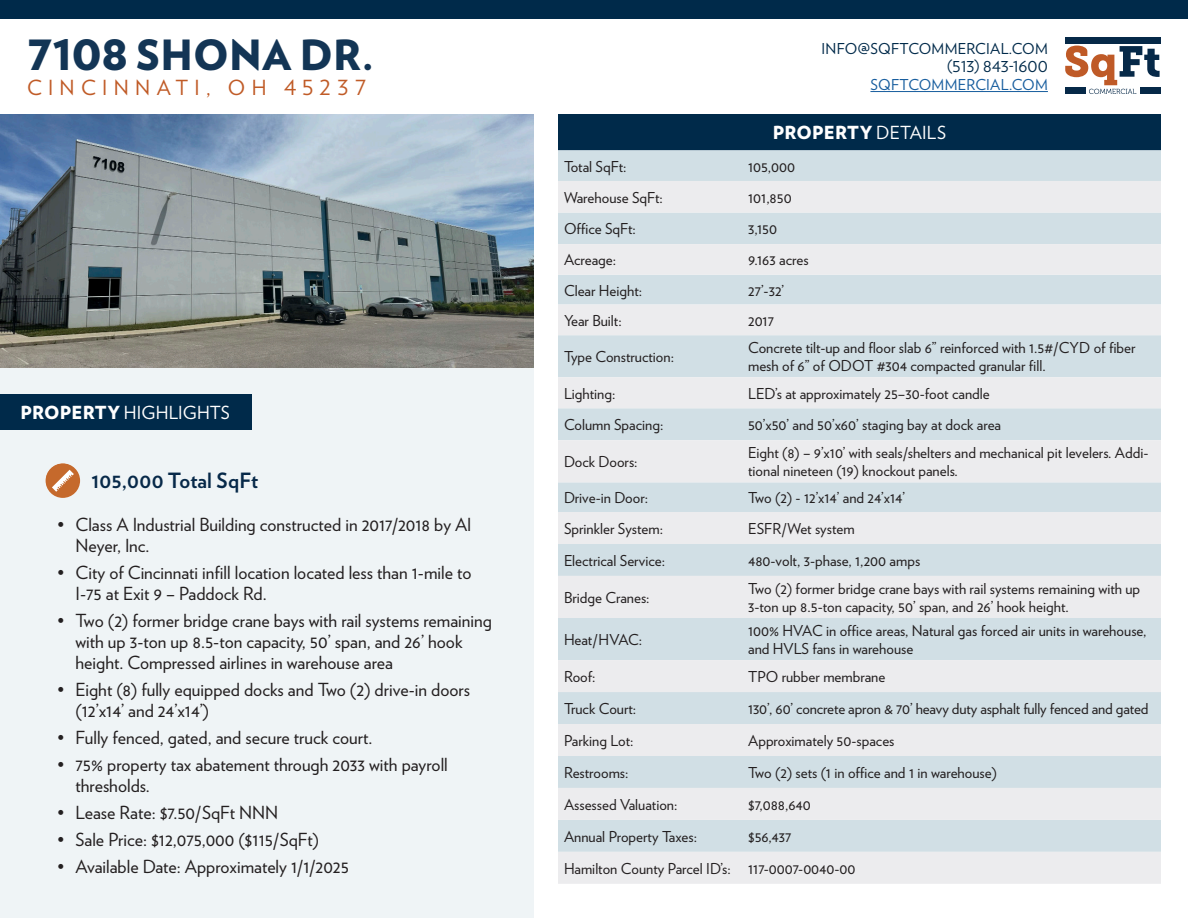
<style>
.page{position:relative;width:1188px;height:918px;background:#fff}
.page>*{position:absolute;margin:0;border:0;box-sizing:border-box;transform-origin:0 0}
.t1{font:900 41.55px "Verlag";letter-spacing:.005em;color:#133555}
.t2{font:700 21px "Verlag";letter-spacing:.005em;color:#072949}
.t3{font:20.85px "Verlag";letter-spacing:.305em;color:#c05b27}
.t4{font:18px/21px "Verlag";color:#231f20}
.t5{font:18px "Verlag";color:#fff}
.t6{font:900 18px "Verlag";letter-spacing:.01em;color:#fff}
.SqFt_Table_Body_1{font:15px/18px "Verlag";color:#231f20}
.t7{font:15px/18px "Verlag";letter-spacing:.01em;color:#002a4a;text-align:right}
.t8{font:15px "Verlag";letter-spacing:.01em;color:#175d9e}
.s1{font-weight:900}
.s2{font-weight:400}
</style>
<div class="page">
<div style="left:0;top:0;width:1188px;height:18px;background:#002a4a"></div>
<div style="left:1141px;top:87px;width:20px;height:7px;background:#062948"></div>
<div style="left:1065px;top:37px;width:96px;height:6px;background:#062948"></div>
<svg style="left:1065px;top:46px;width:95px;height:48px"></svg>
<hr style="left:870px;top:91px;width:178px;height:1px;background:#175d9e">
<div style="left:558px;top:114px;width:603px;height:36px;background:#002a4a"></div>
<div style="left:558px;top:150px;width:603px;height:31px;background:#d1dfe5"></div>
<svg style="left:558px;top:181px;width:603px;height:703px;background:#dfe5e9"></svg>
<div style="left:0;top:365px;width:533px;height:553px;background:#eff4f6"></div>
<svg style="left:46px;top:463px;width:34px;height:35px"></svg>
<img style="left:0;top:114px;width:533px;height:253px">
<div style="left:0;top:394px;width:252px;height:36px;background:#002a4a"></div>
<h1 class="t1" style="left:27px;top:20px;width:348px">7108 SHONA DR.</h1>
<h3 class="t3" style="left:27px;top:71px;width:340px">CINCINNATI, OH 45237</h3>
<p class="t5" style="left:21px;top:399px;width:211px"><span class="s1">PROPERTY</span> HIGHLIGHTS</p>
<p class="t2" style="left:91px;top:464px;width:168px">105,000 Total SqFt</p>
<p class="t4" style="left:76px;top:513px;width:397px;text-indent:-18px">• Class A Industrial Building constructed in 2017/2018 by Al<br>Neyer, Inc.</p>
<p class="t4" style="left:76px;top:561px;width:397px;text-indent:-18px">• City of Cincinnati infill location located less than 1-mile to<br>I-75 at Exit 9 – Paddock Rd.</p>
<p class="t4" style="left:76px;top:609px;width:418px;text-indent:-18px">• Two (2) former bridge crane bays with rail systems remaining with up 3-ton up 8.5-ton capacity, 50’ span, and 26’ hook height. Compressed airlines in warehouse area</p>
<p class="t4" style="left:76px;top:678px;width:396px;text-indent:-18px">• Eight (8) fully equipped docks and Two (2) drive-in doors (12’x14’ and 24’x14’)</p>
<p class="t4" style="left:58px;top:726px;width:316px">• Fully fenced, gated, and secure truck court.</p>
<p class="t4" style="left:76px;top:753px;width:374px;text-indent:-18px">• 75% property tax abatement through 2033 with payroll thresholds.</p>
<p class="t4" style="left:58px;top:801px;width:222px">• Lease Rate: $7.50/SqFt NNN</p>
<p class="t4" style="left:58px;top:828px;width:263px">• Sale Price: $12,075,000 ($115/SqFt)</p>
<p class="t4" style="left:58px;top:855px;width:293px">• Available Date: Approximately 1/1/2025</p>
<p class="t7" style="left:821px;top:39px;width:228px">INFO@SQFTCOMMERCIAL.COM (513) 843-1600</p>
<p class="t8" style="left:870px;top:73px;width:179px">SQFTCOMMERCIAL.COM</p>
<p class="t6" style="left:773px;top:118px;width:175px">PROPERTY <span class="s2">DETAILS</span></p>
<p class="SqFt_Table_Body_1" style="left:564px;top:156px;width:64px">Total SqFt:</p>
<p class="SqFt_Table_Body_1" style="left:748px;top:156px;width:48px">105,000</p>
<p class="SqFt_Table_Body_1" style="left:564px;top:188px;width:100px">Warehouse SqFt:</p>
<p class="SqFt_Table_Body_1" style="left:748px;top:188px;width:45px">101,850</p>
<p class="SqFt_Table_Body_1" style="left:564px;top:219px;width:73px">Office SqFt:</p>
<p class="SqFt_Table_Body_1" style="left:748px;top:219px;width:30px">3,150</p>
<p class="SqFt_Table_Body_1" style="left:564px;top:250px;width:54px">Acreage:</p>
<p class="SqFt_Table_Body_1" style="left:748px;top:250px;width:62px">9.163 acres</p>
<p class="SqFt_Table_Body_1" style="left:564px;top:281px;width:80px">Clear Height:</p>
<p class="SqFt_Table_Body_1" style="left:748px;top:281px;width:38px">27’-32’</p>
<p class="SqFt_Table_Body_1" style="left:564px;top:311px;width:59px">Year Built:</p>
<p class="SqFt_Table_Body_1" style="left:748px;top:311px;width:27px">2017</p>
<p class="SqFt_Table_Body_1" style="left:564px;top:347px;width:112px">Type Construction:</p>
<p class="SqFt_Table_Body_1" style="left:748px;top:338px;width:389px">Concrete tilt-up and floor slab 6” reinforced with 1.5#/CYD of fiber mesh of 6” of ODOT #304 compacted granular fill.</p>
<p class="SqFt_Table_Body_1" style="left:564px;top:384px;width:53px">Lighting:</p>
<p class="SqFt_Table_Body_1" style="left:748px;top:384px;width:243px">LED’s at approximately 25–30-foot candle</p>
<p class="SqFt_Table_Body_1" style="left:564px;top:415px;width:101px">Column Spacing:</p>
<p class="SqFt_Table_Body_1" style="left:748px;top:415px;width:255px">50’x50’ and 50’x60’ staging bay at dock area</p>
<p class="SqFt_Table_Body_1" style="left:564px;top:452px;width:75px">Dock Doors:</p>
<p class="SqFt_Table_Body_1" style="left:748px;top:443px;width:402px">Eight (8) – 9’x10’ with seals/shelters and mechanical pit levelers. Addi&shy;tional nineteen (19) knockout panels.</p>
<p class="SqFt_Table_Body_1" style="left:564px;top:488px;width:86px">Drive-in Door:</p>
<p class="SqFt_Table_Body_1" style="left:748px;top:488px;width:158px">Two (2) - 12’x14’ and 24’x14’</p>
<p class="SqFt_Table_Body_1" style="left:564px;top:519px;width:100px">Sprinkler System:</p>
<p class="SqFt_Table_Body_1" style="left:748px;top:519px;width:108px">ESFR/Wet system</p>
<p class="SqFt_Table_Body_1" style="left:564px;top:551px;width:103px">Electrical Service:</p>
<p class="SqFt_Table_Body_1" style="left:748px;top:551px;width:174px">480-volt, 3-phase, 1,200 amps</p>
<p class="SqFt_Table_Body_1" style="left:564px;top:588px;width:87px">Bridge Cranes:</p>
<p class="SqFt_Table_Body_1" style="left:748px;top:579px;width:394px">Two (2) former bridge crane bays with rail systems remaining with up<br>3-ton up 8.5-ton capacity, 50’ span, and 26’ hook height.</p>
<p class="SqFt_Table_Body_1" style="left:564px;top:630px;width:80px">Heat/HVAC:</p>
<p class="SqFt_Table_Body_1" style="left:748px;top:621px;width:400px">100% HVAC in office areas, Natural gas forced air units in warehouse, and HVLS fans in warehouse</p>
<p class="SqFt_Table_Body_1" style="left:564px;top:667px;width:33px">Roof:</p>
<p class="SqFt_Table_Body_1" style="left:748px;top:667px;width:139px">TPO rubber membrane</p>
<p class="SqFt_Table_Body_1" style="left:564px;top:699px;width:74px">Truck Court:</p>
<p class="SqFt_Table_Body_1" style="left:748px;top:699px;width:402px">130’, 60’ concrete apron &amp; 70’ heavy duty asphalt fully fenced and gated</p>
<p class="SqFt_Table_Body_1" style="left:564px;top:731px;width:71px">Parking Lot:</p>
<p class="SqFt_Table_Body_1" style="left:748px;top:731px;width:148px">Approximately 50-spaces</p>
<p class="SqFt_Table_Body_1" style="left:564px;top:763px;width:66px">Restrooms:</p>
<p class="SqFt_Table_Body_1" style="left:748px;top:763px;width:250px">Two (2) sets (1 in office and 1 in warehouse)</p>
<p class="SqFt_Table_Body_1" style="left:564px;top:795px;width:115px">Assessed Valuation:</p>
<p class="SqFt_Table_Body_1" style="left:748px;top:795px;width:64px">$7,088,640</p>
<p class="SqFt_Table_Body_1" style="left:564px;top:827px;width:134px">Annual Property Taxes:</p>
<p class="SqFt_Table_Body_1" style="left:748px;top:827px;width:45px">$56,437</p>
<p class="SqFt_Table_Body_1" style="left:564px;top:859px;width:168px">Hamilton County Parcel ID’s:</p>
<p class="SqFt_Table_Body_1" style="left:748px;top:859px;width:109px">117-0007-0040-00</p>
</div>
